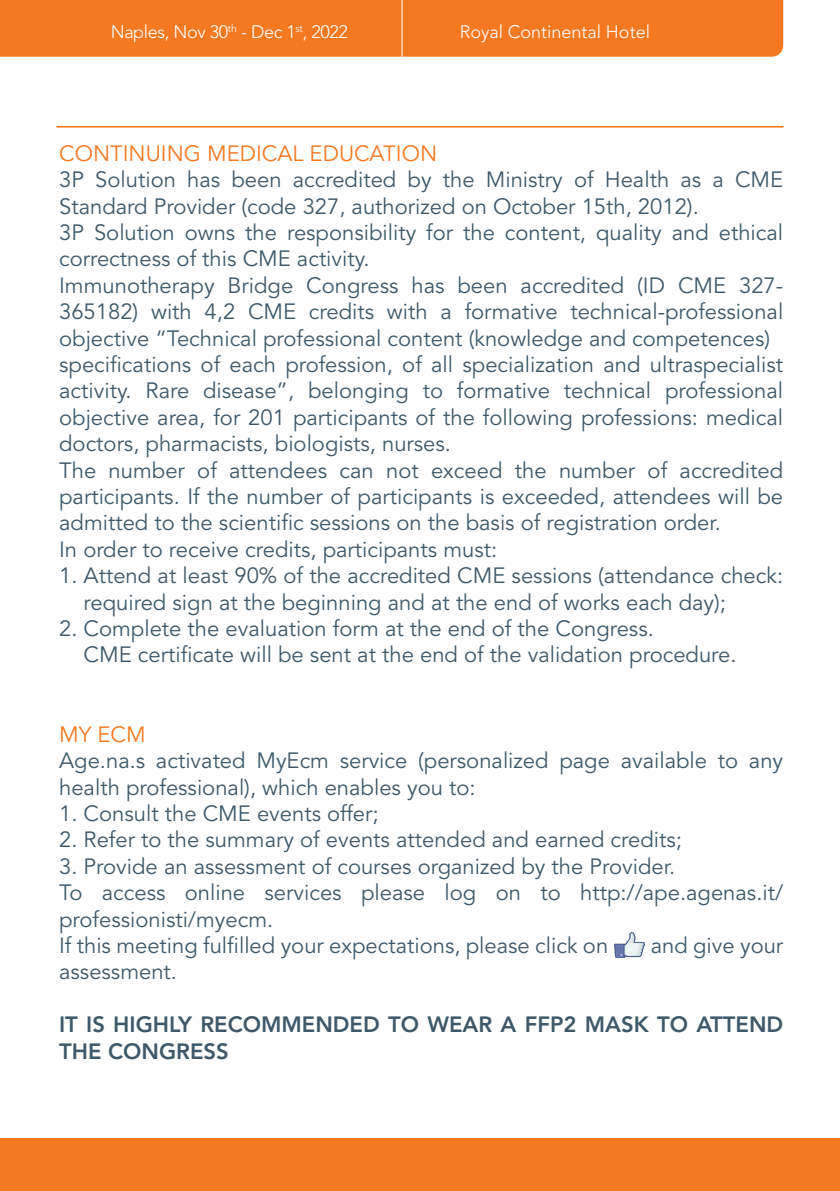
<style>
.page{position:relative;width:840px;height:1191px;background:#fff}
.page>*{position:absolute;margin:0;border:0;box-sizing:border-box;transform-origin:0 0}
.t1{font:22px/26.4px "Avenir LT Std";color:#3f596b}
.t2{font:800 22px/26.4px "Avenir LT Std";color:#3f596b}
.t3{font:22px "Avenir LT Std";color:#f47921}
.t4{font:300 18px "Avenir LT Std";letter-spacing:-.02em;color:#fff}
.t5{font:300 18px "Avenir LT Std";color:#fff}
</style>
<div class="page">
<div style="left:0;top:0;width:782px;height:57px;background:#f47921"></div>
<svg style="left:57px;top:126px;width:725px;height:1px"></svg>
<img style="left:614px;top:932px;width:30px;height:25px">
<div style="left:0;top:1138px;width:839px;height:53px;background:#f47921"></div>
<hr style="left:401px;top:0;width:1px;height:57px;background:#fff">
<p class="t4" style="left:111px;top:22px;width:239px">Naples, Nov 30<sup>th</sup> - Dec 1<sup>st</sup>, 2022</p>
<p class="t5" style="left:459px;top:22px;width:192px">Royal Continental Hotel</p>
<p class="t3" style="left:59px;top:140px;width:379px">CONTINUING MEDICAL EDUCATION</p>
<p class="t1" style="left:59px;top:167px;width:725px">3P Solution has been accredited by the Ministry of Health as a CME<br>Standard Provider (code 327, authorized on October 15th, 2012).</p>
<p class="t1" style="left:59px;top:220px;width:725px">3P Solution owns the responsibility for the content, quality and ethical correctness of this CME activity.</p>
<p class="t1" style="left:59px;top:272px;width:725px;text-align:justify">Immunotherapy Bridge Congress has been accredited (ID CME 327- 365182) with 4,2 CME credits with a formative technical-professional objective “Technical professional content (knowledge and competences)</p>
<p class="t1" style="left:59px;top:352px;width:725px;text-align:justify">specifications of each profession, of all specialization and ultraspecialist activity. Rare disease”, belonging to formative technical professional objective area, for 201 participants of the following professions: medical doctors, pharmacists, biologists, nurses.</p>
<p class="t1" style="left:59px;top:457px;width:725px;text-align:justify">The number of attendees can not exceed the number of accredited participants. If the number of participants is exceeded, attendees will be admitted to the scientific sessions on the basis of registration order.</p>
<p class="t1" style="left:59px;top:536px;width:439px">In order to receive credits, participants must:</p>
<p class="t1" style="left:84px;top:563px;width:700px;text-indent:-24px">1. Attend at least 90% of the accredited CME sessions (attendance check: required sign at the beginning and at the end of works each day);</p>
<p class="t1" style="left:84px;top:616px;width:654px;text-indent:-24px">2. Complete the evaluation form at the end of the Congress.<br>CME certificate will be sent at the end of the validation procedure.</p>
<p class="t3" style="left:59px;top:721px;width:88px">MY ECM</p>
<p class="t1" style="left:59px;top:748px;width:725px">Age.na.s activated MyEcm service (personalized page available to any health professional), which enables you to:</p>
<p class="t1" style="left:59px;top:800px;width:321px">1. Consult the CME events offer;</p>
<p class="t1" style="left:59px;top:827px;width:624px">2. Refer to the summary of events attended and earned credits;</p>
<p class="t1" style="left:59px;top:853px;width:617px">3. Provide an assessment of courses organized by the Provider.</p>
<p class="t1" style="left:59px;top:880px;width:725px">To access online services please log on to http://ape.agenas.it/ professionisti/myecm.</p>
<p class="t1" style="left:59px;top:932px;width:550px">If this meeting fulfilled your expectations, please click on</p>
<p class="t1" style="left:650px;top:932px;width:134px">and give your</p>
<p class="t1" style="left:59px;top:959px;width:119px">assessment.</p>
<p class="t2" style="left:59px;top:1011px;width:725px">IT IS HIGHLY RECOMMENDED TO WEAR A FFP2 MASK TO ATTEND<br>THE CONGRESS</p>
</div>
